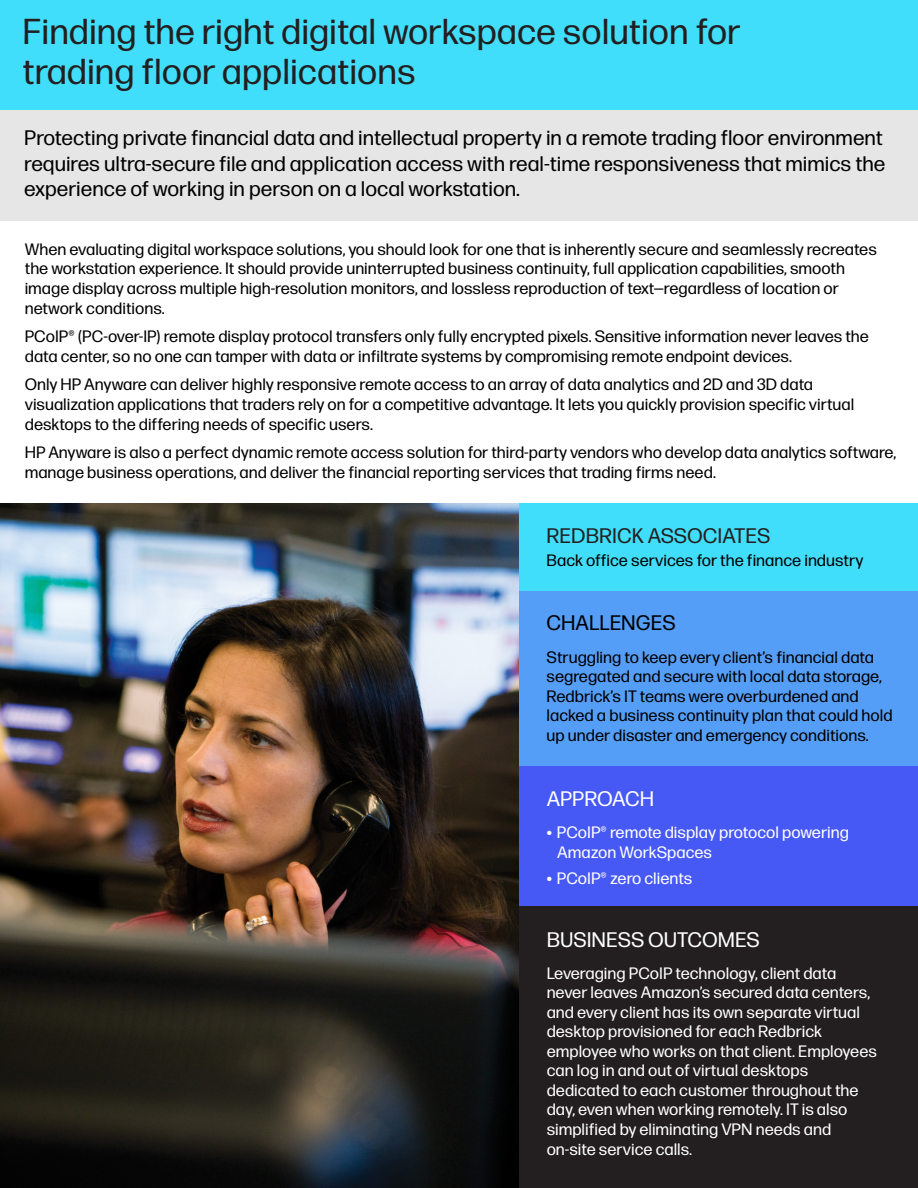
<style>
.page{position:relative;width:918px;height:1188px;background:#fff}
.page>*{position:absolute;margin:0;border:0;box-sizing:border-box;transform-origin:0 0}
.t1{font:36px/40.5px "Forma DJR Micro";color:#231f20}
.t2{font:21px/25.5px "Forma DJR Micro";color:#000}
.t3{font:21px "Forma DJR Micro";color:#fff}
.t4{font:21px "Forma DJR Micro";color:#231f20}
.t5{font:16.5px/19.8px "Forma DJR Micro";color:#000}
.t6{font:16.5px/19.5px "Forma DJR Micro";color:#fff}
</style>
<div class="page">
<div style="left:0;top:109px;width:918px;height:112px;background:#e6e6e6"></div>
<div style="left:0;top:0;width:918px;height:109px;background:#40defa"></div>
<img style="left:0;top:503px;width:519px;height:685px">
<div style="left:519px;top:503px;width:399px;height:88px;background:#40defa"></div>
<div style="left:519px;top:591px;width:399px;height:175px;background:#549ef7"></div>
<div style="left:519px;top:766px;width:399px;height:141px;background:#4759f5"></div>
<div style="left:519px;top:907px;width:399px;height:281px;background:#231f20"></div>
<h1 class="t1" style="left:23px;top:9px;width:720px">Finding the right digital workspace solution for trading floor applications</h1>
<p class="t2" style="left:24px;top:124px;width:863px">Protecting private financial data and intellectual property in a remote trading floor environment requires ultra-secure file and application access with real-time responsiveness that mimics the experience of working in person on a local workstation.</p>
<p class="t5" style="left:25px;top:238px;width:854px">When evaluating digital workspace solutions, you should look for one that is inherently secure and seamlessly recreates the workstation experience. It should provide uninterrupted business continuity, full application capabilities, smooth image display across multiple high-resolution monitors, and lossless reproduction of text—regardless of location or network conditions.</p>
<p class="t5" style="left:25px;top:325px;width:846px">PCoIP® (PC-over-IP) remote display protocol transfers only fully encrypted pixels. Sensitive information never leaves the data center, so no one can tamper with data or infiltrate systems by compromising remote endpoint devices.</p>
<p class="t5" style="left:25px;top:373px;width:831px">Only HP Anyware can deliver highly responsive remote access to an array of data analytics and 2D and 3D data visualization applications that traders rely on for a competitive advantage. It lets you quickly provision specific virtual desktops to the differing needs of specific users.</p>
<p class="t5" style="left:25px;top:441px;width:873px">HP Anyware is also a perfect dynamic remote access solution for third-party vendors who develop data analytics software, manage business operations, and deliver the financial reporting services that trading firms need.</p>
<p class="t4" style="left:547px;top:520px;width:225px">REDBRICK ASSOCIATES</p>
<p class="t5" style="left:547px;top:550px;width:318px">Back office services for the finance industry</p>
<p class="t2" style="left:547px;top:609px;width:131px">CHALLENGES</p>
<p class="t5" style="left:547px;top:646px;width:348px">Struggling to keep every client’s financial data segregated and secure with local data storage, Redbrick’s IT teams were overburdened and lacked a business continuity plan that could hold up under disaster and emergency conditions.</p>
<p class="t3" style="left:547px;top:784px;width:109px">APPROACH</p>
<p class="t6" style="left:557px;top:822px;width:293px;text-indent:-10px">● PCoIP® remote display protocol powering<br>Amazon WorkSpaces</p>
<p class="t6" style="left:547px;top:867px;width:147px">● PCoIP® zero clients</p>
<p class="t3" style="left:547px;top:924px;width:215px">BUSINESS OUTCOMES</p>
<p class="t6" style="left:547px;top:962px;width:332px">Leveraging PCoIP technology, client data never leaves Amazon’s secured data centers, and every client has its own separate virtual desktop provisioned for each Redbrick employee who works on that client. Employees can log in and out of virtual desktops dedicated to each customer throughout the day, even when working remotely. IT is also simplified by eliminating VPN needs and on-site service calls.</p>
</div>
